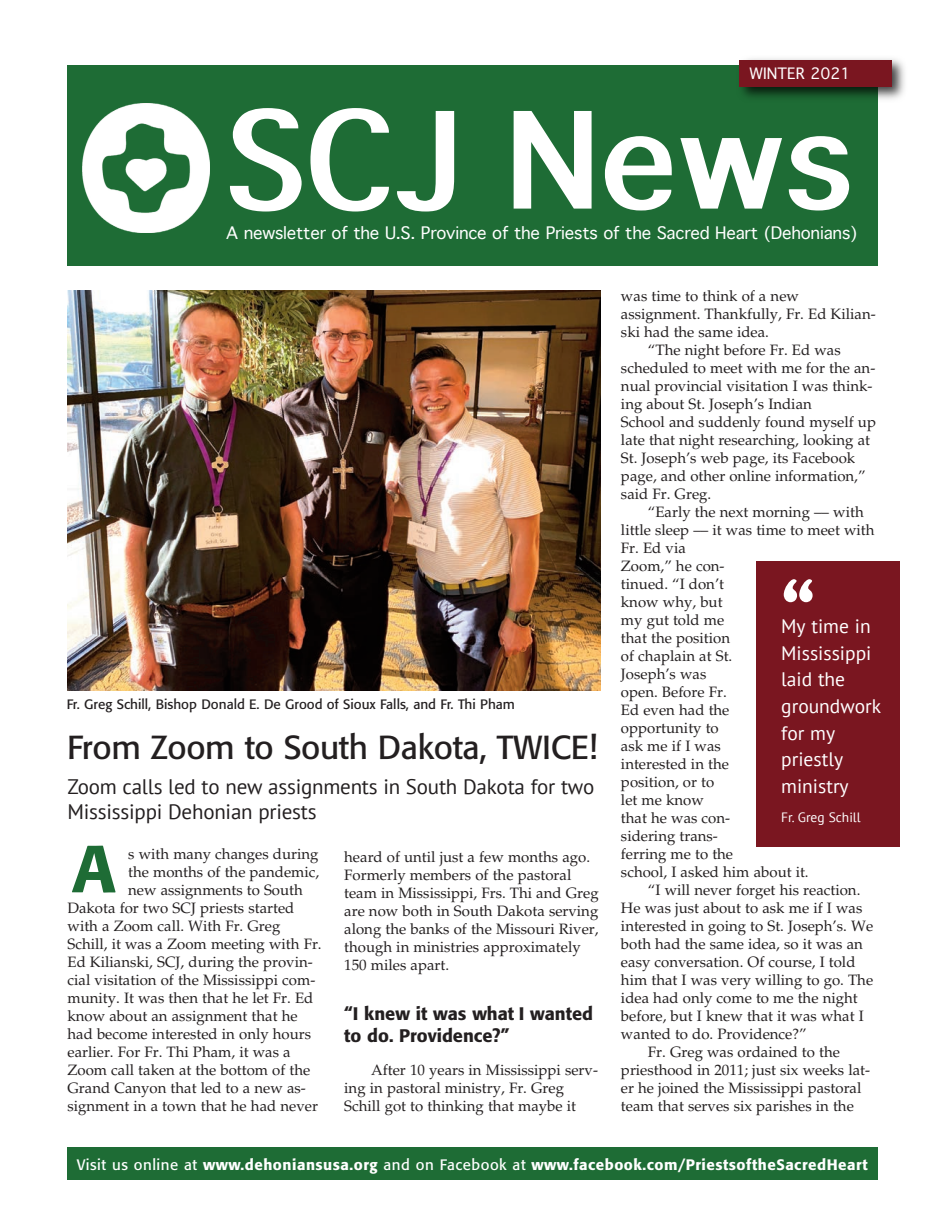
<style>
.page{position:relative;width:945px;height:1215px;background:#fff}
.page>*{position:absolute;margin:0;border:0;box-sizing:border-box;transform-origin:0 0}
.t1{font:700 127.5px "Thonburi";letter-spacing:.035em;color:#fff}
.t2{font:500 66px "Formata";color:#1e6c35}
.t3{font:57px "Cooper Black Std";color:#fff}
.t4{font:33px "Formata";letter-spacing:-.01em;color:#231f20}
.t5{font:21px/25.2px "PT Sans";letter-spacing:-.01em;color:#231f20}
.t6{font:19.5px/26.7px "PT Sans";color:#fff}
.t7{font:500 18px/22.6px "Formata";color:#231f20}
.t8{font:300 16.5px "Thonburi";letter-spacing:-.015em;color:#fff}
.t9{font:15px/18px "Palatino LT Std";color:#231f20}
.t10{font:500 15px "Formata";letter-spacing:.035em;color:#fff}
.t11{font:15px "Thonburi";color:#fff}
.t12{font:13.5px "Formata";color:#231f20}
.t13{font:13.5px "PT Sans";color:#fff}
.s1{font-weight:400}
</style>
<div class="page">
<div style="left:68px;top:1148px;width:810px;height:32px;background:#1e6c35"></div>
<div style="left:67px;top:65px;width:811px;height:201px;background:#1e6c35"></div>
<img style="left:83px;top:104px;width:127px;height:128px">
<img style="left:739px;top:58px;width:166px;height:42px">
<div style="left:740px;top:60px;width:152px;height:27px;background:#7a1620"></div>
<img style="left:68px;top:290px;width:532px;height:400px">
<div style="left:756px;top:562px;width:143px;height:285px;background:#7a1620"></div>
<p class="t11" style="left:749px;top:63px;width:103px">WINTER 2021</p>
<h1 class="t1" style="left:226px;top:70px;width:627px">SCJ News</h1>
<p class="t8" style="left:226px;top:221px;width:633px">A newsletter of the U.S. Province of the Priests of the Sacred Heart (Dehonians)</p>
<p class="t12" style="left:67px;top:698px;width:450px">Fr. Greg Schill, Bishop Donald E. De Grood of Sioux Falls, and Fr. Thi Pham</p>
<h3 class="t4" style="left:67px;top:733px;width:532px">From Zoom to South Dakota, TWICE!</h3>
<h3 class="t5" style="left:68px;top:775px;width:528px">Zoom calls led to new assignments in South Dakota for two<br>Mississippi Dehonian priests</h3>
<p class="t9" style="left:128px;top:846px;width:192px">s with many changes during</p>
<p class="t9" style="left:128px;top:864px;width:193px">the months of the pandemic,</p>
<p class="t9" style="left:128px;top:882px;width:176px">new assignments to South</p>
<p class="t9" style="left:68px;top:900px;width:228px">Dakota for two SCJ priests started</p>
<p class="t9" style="left:68px;top:918px;width:214px">with a Zoom call. With Fr. Greg</p>
<p class="t9" style="left:68px;top:936px;width:256px">Schill, it was a Zoom meeting with Fr.</p>
<p class="t9" style="left:68px;top:954px;width:247px">Ed Kilianski, SCJ, during the provin-</p>
<p class="t9" style="left:68px;top:972px;width:249px">cial visitation of the Mississippi com-</p>
<p class="t9" style="left:68px;top:990px;width:247px">munity. It was then that he let Fr. Ed</p>
<p class="t9" style="left:68px;top:1008px;width:232px">know about an assignment that he</p>
<p class="t9" style="left:68px;top:1026px;width:245px">had become interested in only hours</p>
<p class="t9" style="left:68px;top:1044px;width:225px">earlier. For Fr. Thi Pham, it was a</p>
<p class="t9" style="left:68px;top:1062px;width:244px">Zoom call taken at the bottom of the</p>
<p class="t9" style="left:68px;top:1080px;width:240px">Grand Canyon that led to a new as-</p>
<p class="t9" style="left:68px;top:1098px;width:252px">signment in a town that he had never</p>
<h2 class="t2" style="left:72px;top:840px;width:46px">A</h2>
<p class="t9" style="left:344px;top:849px;width:256px">heard of until just a few months ago.<br>Formerly members of the pastoral team in Mississippi, Frs. Thi and Greg are now both in South Dakota serving along the banks of the Missouri River, though in ministries approximately 150 miles apart.</p>
<p class="t7" style="left:344px;top:1003px;width:250px">“I knew it was what I wanted to do. Providence?”</p>
<p class="t9" style="left:344px;top:1063px;width:255px;text-indent:27px">After 10 years in Mississippi serv&shy;ing in pastoral ministry, Fr. Greg<br>Schill got to thinking that maybe it</p>
<p class="t9" style="left:621px;top:289px;width:180px">was time to think of a new</p>
<p class="t9" style="left:621px;top:307px;width:256px">assignment. Thankfully, Fr. Ed Kilian-</p>
<p class="t9" style="left:621px;top:325px;width:150px">ski had the same idea.</p>
<p class="t9" style="left:648px;top:343px;width:194px">“The night before Fr. Ed was</p>
<p class="t9" style="left:621px;top:361px;width:256px">scheduled to meet with me for the an-</p>
<p class="t9" style="left:621px;top:379px;width:253px">nual provincial visitation I was think-</p>
<p class="t9" style="left:621px;top:397px;width:192px">ing about St. Joseph’s Indian</p>
<p class="t9" style="left:621px;top:415px;width:257px">School and suddenly found myself up</p>
<p class="t9" style="left:621px;top:433px;width:251px">late that night researching, looking at</p>
<p class="t9" style="left:621px;top:451px;width:236px">St. Joseph’s web page, its Facebook</p>
<p class="t9" style="left:621px;top:469px;width:246px">page, and other online information,”</p>
<p class="t9" style="left:621px;top:487px;width:92px">said Fr. Greg.</p>
<p class="t9" style="left:648px;top:505px;width:217px">“Early the next morning –– with</p>
<p class="t9" style="left:621px;top:523px;width:255px">little sleep –– it was time to meet with</p>
<p class="t9" style="left:621px;top:541px;width:66px">Fr. Ed via</p>
<p class="t9" style="left:621px;top:559px;width:105px">Zoom,” he con-</p>
<p class="t9" style="left:621px;top:577px;width:105px">tinued. “I don’t</p>
<p class="t9" style="left:621px;top:595px;width:103px">know why, but</p>
<p class="t9" style="left:621px;top:613px;width:105px">my gut told me</p>
<p class="t9" style="left:621px;top:631px;width:111px">that the position</p>
<p class="t9" style="left:621px;top:649px;width:113px">of chaplain at St.</p>
<p class="t9" style="left:621px;top:667px;width:87px">Joseph’s was</p>
<p class="t9" style="left:621px;top:685px;width:107px">open. Before Fr.</p>
<p class="t9" style="left:621px;top:703px;width:110px">Ed even had the</p>
<p class="t9" style="left:621px;top:721px;width:99px">opportunity to</p>
<p class="t9" style="left:621px;top:739px;width:101px">ask me if I was</p>
<p class="t9" style="left:621px;top:757px;width:110px">interested in the</p>
<p class="t9" style="left:621px;top:775px;width:95px">position, or to</p>
<p class="t9" style="left:621px;top:793px;width:84px">let me know</p>
<p class="t9" style="left:621px;top:811px;width:111px">that he was con-</p>
<p class="t9" style="left:621px;top:829px;width:98px">sidering trans-</p>
<p class="t9" style="left:621px;top:847px;width:114px">ferring me to the</p>
<p class="t9" style="left:621px;top:865px;width:189px">school, I asked him about it.</p>
<p class="t9" style="left:648px;top:883px;width:214px">“I will never forget his reaction.</p>
<p class="t9" style="left:621px;top:901px;width:243px">He was just about to ask me if I was</p>
<p class="t9" style="left:621px;top:919px;width:254px">interested in going to St. Joseph’s. We</p>
<p class="t9" style="left:621px;top:937px;width:243px">both had the same idea, so it was an</p>
<p class="t9" style="left:621px;top:955px;width:236px">easy conversation. Of course, I told</p>
<p class="t9" style="left:621px;top:973px;width:254px">him that I was very willing to go. The</p>
<p class="t9" style="left:621px;top:991px;width:238px">idea had only come to me the night</p>
<p class="t9" style="left:621px;top:1009px;width:244px">before, but I knew that it was what I</p>
<p class="t9" style="left:621px;top:1027px;width:187px">wanted to do. Providence?”</p>
<p class="t9" style="left:648px;top:1045px;width:194px">Fr. Greg was ordained to the</p>
<p class="t9" style="left:621px;top:1063px;width:251px">priesthood in 2011; just six weeks lat-</p>
<p class="t9" style="left:621px;top:1081px;width:242px">er he joined the Mississippi pastoral</p>
<p class="t9" style="left:621px;top:1099px;width:234px">team that serves six parishes in the</p>
<h3 class="t3" style="left:781px;top:567px;width:35px">“</h3>
<h3 class="t6" style="left:781px;top:613px;width:101px">My time in<br>Mississippi laid the groundwork for my priestly ministry</h3>
<p class="t13" style="left:781px;top:810px;width:81px">Fr. Greg Schill</p>
<p class="t10" style="left:77px;top:1158px;width:792px"><span class="s1">Visit us online at</span> www.dehoniansusa.org <span class="s1">and on Facebook at</span> www.facebook.com/PriestsoftheSacredHeart</p>
</div>
